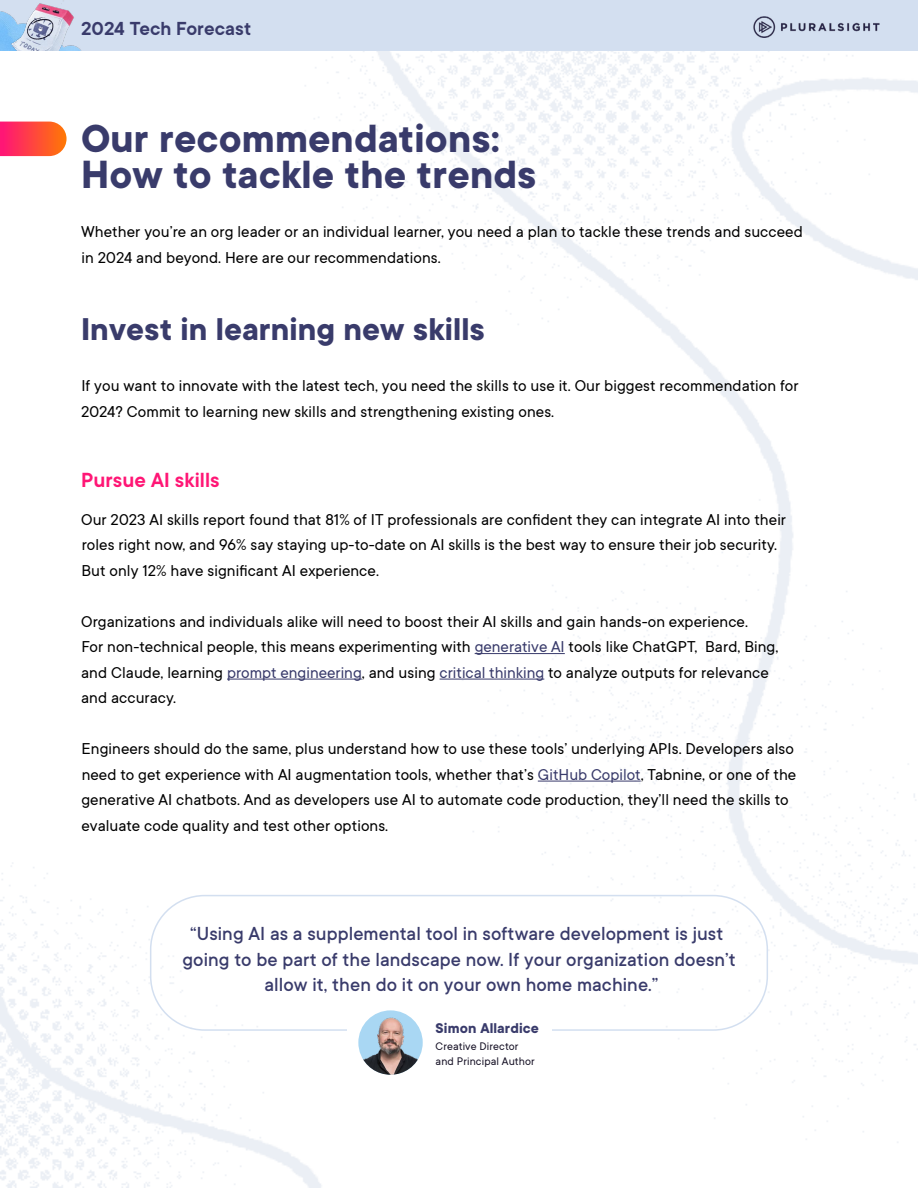
<style>
.page{position:relative;width:918px;height:1188px;background:#fff}
.page>*{position:absolute;margin:0;border:0;box-sizing:border-box;transform-origin:0 0}
.t1{font:700 37.5px/36px "PSTT Commons";letter-spacing:.005em;color:#393b6b}
.t2{font:700 30px "PSTT Commons";letter-spacing:.005em;color:#393b6b}
.t3{font:600 19.5px "PSTT Commons";letter-spacing:.005em;color:#ff1675}
.t4{font:500 18px/25.5px "PSTT Commons";letter-spacing:.005em;color:#393b6b;text-align:center}
.t5{font:600 18px "PSTT Commons";letter-spacing:.005em;color:#393b6b}
.t6{font:15px/25.5px "PSTT Commons";letter-spacing:.005em;color:#000}
.t7{font:700 13.5px "PSTT Commons";letter-spacing:.01em;color:#393b6b}
.t8{font:10.5px/15px "PSTT Commons";letter-spacing:.01em;color:#171226}
.s1{color:#393b6b}
</style>
<div class="page">
<div style="left:0;top:0;width:918px;height:54px;background:#d3dff0"></div>
<img style="left:0;top:11px;width:81px;height:40px">
<img style="left:753px;top:16px;width:127px;height:22px">
<img style="left:7px;top:0;width:71px;height:51px">
<img style="left:0;top:51px;width:918px;height:1137px">
<hr style="left:475px;top:653px;width:90px;height:1px;background:#393b6b">
<hr style="left:227px;top:679px;width:135px;height:1px;background:#393b6b">
<hr style="left:440px;top:679px;width:104px;height:1px;background:#393b6b">
<hr style="left:538px;top:781px;width:103px;height:1px;background:#393b6b">
<div style="left:150px;top:895px;width:618px;height:136px;border:2px solid #d3dff0;border-radius:54px"></div>
<div style="left:347px;top:1020px;width:93px;height:21px;background:#fff"></div>
<div style="left:436px;top:1023px;width:116px;height:19px;background:#fff"></div>
<svg style="left:358px;top:1010px;width:65px;height:65px"></svg>
<img style="left:360px;top:1015px;width:61px;height:60px">
<svg style="left:0;top:122px;width:67px;height:34px"></svg>
<p class="t5" style="left:81px;top:15px;width:172px">2024 Tech Forecast</p>
<h1 class="t1" style="left:81px;top:119px;width:457px">Our recommendations:<br>How to tackle the trends</h1>
<p class="t6" style="left:81px;top:219px;width:723px">Whether you’re an org leader or an individual learner, you need a plan to tackle these trends and succeed in 2024 and beyond. Here are our recommendations.</p>
<h2 class="t2" style="left:81px;top:306px;width:406px">Invest in learning new skills</h2>
<p class="t6" style="left:81px;top:372px;width:719px">If you want to innovate with the latest tech, you need the skills to use it. Our biggest recommendation for<br>2024? Commit to learning new skills and strengthening existing ones.</p>
<h3 class="t3" style="left:81px;top:466px;width:140px">Pursue AI skills</h3>
<p class="t6" style="left:81px;top:506px;width:707px">Our 2023 AI skills report found that 81% of IT professionals are confident they can integrate AI into their roles right now, and 96% say staying up-to-date on AI skills is the best way to ensure their job security.<br>But only 12% have significant AI experience.</p>
<p class="t6" style="left:81px;top:608px;width:699px">Organizations and individuals alike will need to boost their AI skills and gain hands-on experience.<br>For non-technical people, this means experimenting with <span class="s1">generative AI</span> tools like ChatGPT, Bard, Bing, and Claude, learning <span class="s1">prompt engineering</span>, and using <span class="s1">critical thinking</span> to analyze outputs for relevance and accuracy.</p>
<p class="t6" style="left:81px;top:735px;width:717px">Engineers should do the same, plus understand how to use these tools’ underlying APIs. Developers also need to get experience with AI augmentation tools, whether that’s <span class="s1">GitHub Copilot</span>, Tabnine, or one of the generative AI chatbots. And as developers use AI to automate code production, they’ll need the skills to evaluate code quality and test other options.</p>
<p class="t4" style="left:183px;top:920px;width:555px">“Using AI as a supplemental tool in software development is just going to be part of the landscape now. If your organization doesn’t allow it, then do it on your own home machine.”</p>
<p class="t7" style="left:436px;top:1018px;width:105px">Simon Allardice</p>
<p class="t8" style="left:436px;top:1038px;width:101px">Creative Director and Principal Author</p>
</div>
